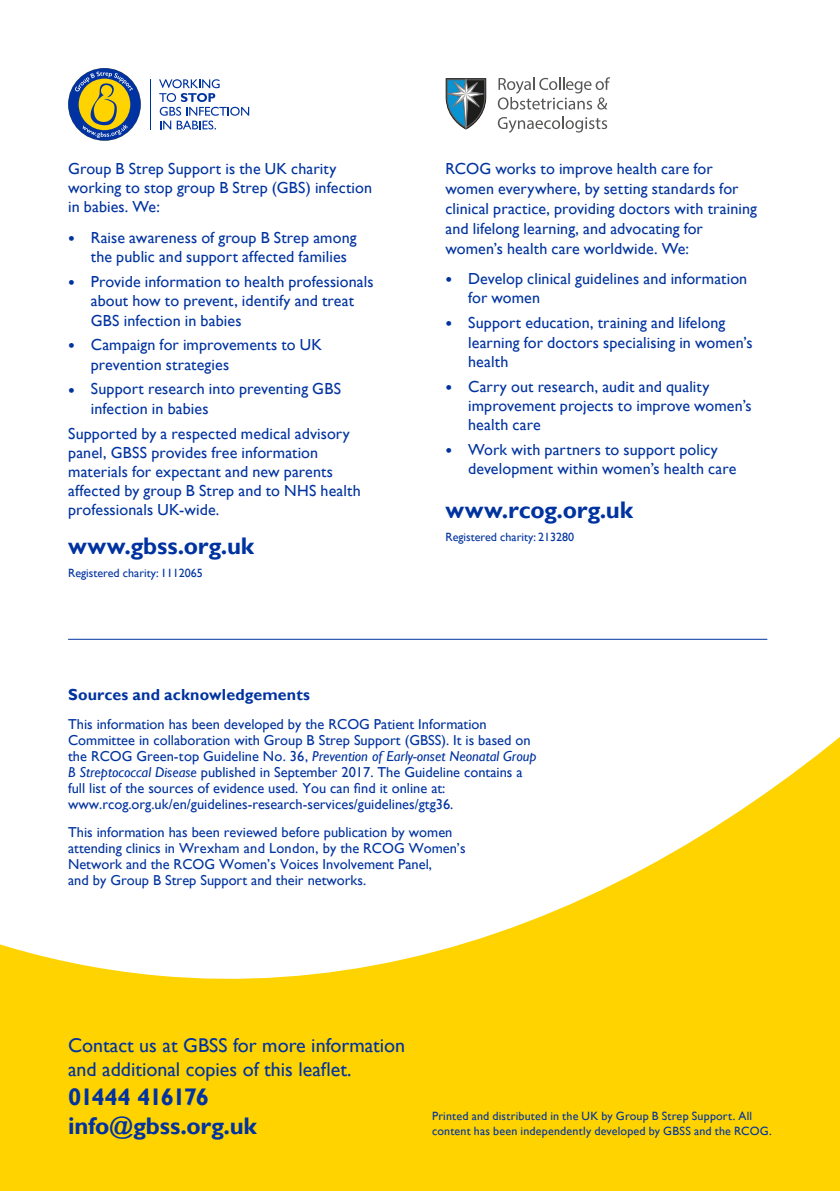
<style>
.page{position:relative;width:840px;height:1191px;background:#fff}
.page>*{position:absolute;margin:0;border:0;box-sizing:border-box;transform-origin:0 0}
.t1{font:700 24px/28.8px "Gill Sans";letter-spacing:-.01em;color:#0033a0}
.t2{font:20px/24px "Gill Sans";color:#0033a0}
.t3{font:16px/19.2px "Gill Sans";letter-spacing:.005em;color:#0033a0}
.t4{font:700 16px "Gill Sans";letter-spacing:.01em;color:#0033a0}
.t5{font:14.4px/16px "Gill Sans";color:#0033a0}
.t6{font:12px/14.4px "Gill Sans";letter-spacing:.015em;color:#0033a0}
.s1{font-size:19.2px}
.s2{font-style:italic}
</style>
<div class="page">
<svg style="left:0;top:737px;width:839px;height:454px;fill:#ffd300"></svg>
<svg style="left:159px;top:79px;width:90px;height:50px"></svg>
<hr style="left:150px;top:79px;width:1px;height:50px;background:#0033a1">
<svg style="left:68px;top:68px;width:73px;height:73px"></svg>
<svg style="left:497px;top:77px;width:112px;height:33px"></svg>
<svg style="left:497px;top:116px;width:110px;height:17px"></svg>
<svg style="left:445px;top:78px;width:41px;height:52px"></svg>
<hr style="left:68px;top:639px;width:699px;height:1px;background:#0033a0">
<p class="t3" style="left:68px;top:159px;width:305px">Group B Strep Support is the UK charity working to stop group B Strep (GBS) infection in babies. We:</p>
<p class="t3" style="left:91px;top:228px;width:267px;text-indent:-23px"><span class="s1">•</span> Raise awareness of group B Strep among the public and support affected families</p>
<p class="t3" style="left:91px;top:272px;width:284px;text-indent:-23px"><span class="s1">•</span> Provide information to health professionals about how to prevent, identify and treat<br>GBS infection in babies</p>
<p class="t3" style="left:91px;top:336px;width:233px;text-indent:-23px"><span class="s1">•</span> Campaign for improvements to UK prevention strategies</p>
<p class="t3" style="left:91px;top:380px;width:252px;text-indent:-23px"><span class="s1">•</span> Support research into preventing GBS infection in babies</p>
<p class="t3" style="left:68px;top:424px;width:294px">Supported by a respected medical advisory panel, GBSS provides free information materials for expectant and new parents affected by group B Strep and to NHS health professionals UK-wide.</p>
<h1 class="t1" style="left:68px;top:532px;width:187px">www.gbss.org.uk</h1>
<p class="t6" style="left:68px;top:566px;width:136px">Registered charity: 1112065</p>
<p class="t3" style="left:445px;top:159px;width:313px;line-height:20px">RCOG works to improve health care for women everywhere, by setting standards for clinical practice, providing doctors with training and lifelong learning, and advocating for women’s health care worldwide. We:</p>
<p class="t3" style="left:468px;top:269px;width:280px;text-indent:-23px"><span class="s1">•</span> Develop clinical guidelines and information for women</p>
<p class="t3" style="left:468px;top:314px;width:286px;text-indent:-23px"><span class="s1">•</span> Support education, training and lifelong learning for doctors specialising in women’s health</p>
<p class="t3" style="left:468px;top:377px;width:285px;text-indent:-23px"><span class="s1">•</span> Carry out research, audit and quality improvement projects to improve women’s health care</p>
<p class="t3" style="left:468px;top:440px;width:270px;text-indent:-23px"><span class="s1">•</span> Work with partners to support policy development within women’s health care</p>
<h1 class="t1" style="left:445px;top:496px;width:189px">www.rcog.org.uk</h1>
<p class="t6" style="left:445px;top:530px;width:130px">Registered charity: 213280</p>
<p class="t4" style="left:68px;top:685px;width:243px">Sources and acknowledgements</p>
<p class="t5" style="left:68px;top:717px;width:470px">This information has been developed by the RCOG Patient Information Committee in collaboration with Group B Strep Support (GBSS). It is based on the RCOG Green-top Guideline No. 36, <span class="s2">Prevention of Early-onset Neonatal Group B Streptococcal Disease</span> published in September 2017. The Guideline contains a full list of the sources of evidence used. You can find it online at: www.rcog.org.uk/en/guidelines-research-services/guidelines/gtg36.</p>
<p class="t5" style="left:68px;top:824px;width:399px">This information has been reviewed before publication by women attending clinics in Wrexham and London, by the RCOG Women’s Network and the RCOG Women’s Voices Involvement Panel,<br>and by Group B Strep Support and their networks.</p>
<p class="t2" style="left:68px;top:1034px;width:338px">Contact us at GBSS for more information and additional copies of this leaflet.</p>
<h1 class="t1" style="left:68px;top:1083px;width:190px">01444 416176 info@gbss.org.uk</h1>
<p class="t6" style="left:432px;top:1109px;width:341px">Printed and distributed in the UK by Group B Strep Support. All content has been independently developed by GBSS and the RCOG.</p>
</div>
